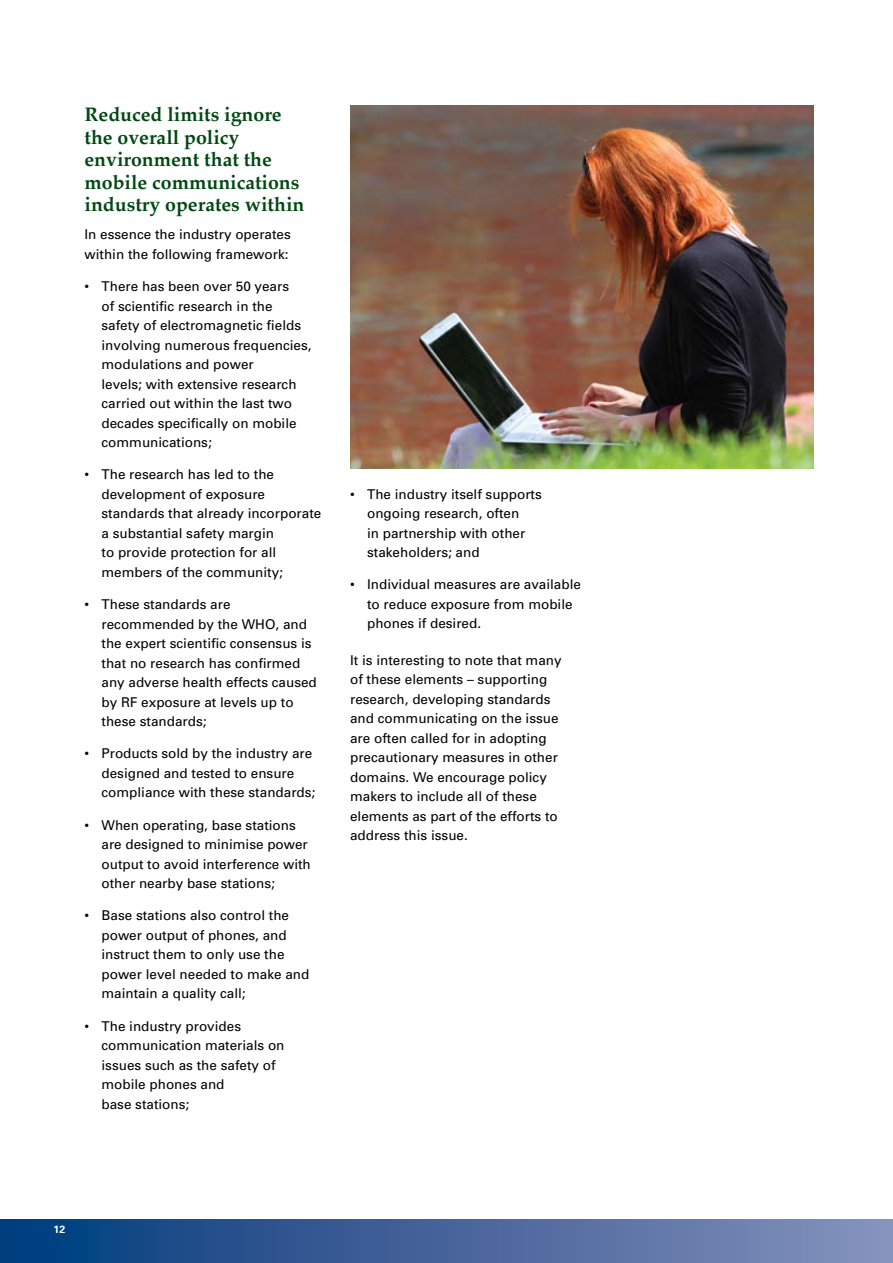
<style>
.page{position:relative;width:893px;height:1263px;background:#fff}
.page>*{position:absolute;margin:0;border:0;box-sizing:border-box;transform-origin:0 0}
.t1{font:700 19.5px/22.5px "Palatino";color:#004813}
.t2{font:13.5px/19.5px "Univers";color:#000}
.t3{font:700 10.5px "Univers";color:#fff}
</style>
<div class="page">
<div style="left:0;top:1219px;width:893px;height:44px;background:linear-gradient(to right,#003b7c,#8990bc)"></div>
<img style="left:350px;top:105px;width:464px;height:363px">
<h1 class="t1" style="left:85px;top:104px;width:221px">Reduced limits ignore the overall policy environment that the mobile communications industry operates within</h1>
<p class="t2" style="left:85px;top:225px;width:208px">In essence the industry operates within the following framework:</p>
<p class="t2" style="left:102px;top:276px;width:212px;text-indent:-17px">• There has been over 50 years<br>of scientific research in the safety of electromagnetic fields involving numerous frequencies, modulations and power<br>levels; with extensive research carried out within the last two decades specifically on mobile communications;</p>
<p class="t2" style="left:102px;top:465px;width:221px;text-indent:-17px">• The research has led to the development of exposure standards that already incorporate a substantial safety margin<br>to provide protection for all members of the community;</p>
<p class="t2" style="left:102px;top:594px;width:217px;text-indent:-17px">• These standards are recommended by the WHO, and the expert scientific consensus is that no research has confirmed any adverse health effects caused by RF exposure at levels up to these standards;</p>
<p class="t2" style="left:102px;top:744px;width:215px;text-indent:-17px">• Products sold by the industry are designed and tested to ensure compliance with these standards;</p>
<p class="t2" style="left:102px;top:815px;width:211px;text-indent:-17px">• When operating, base stations are designed to minimise power output to avoid interference with other nearby base stations;</p>
<p class="t2" style="left:102px;top:905px;width:209px;text-indent:-17px">• Base stations also control the power output of phones, and instruct them to only use the power level needed to make and maintain a quality call;</p>
<p class="t2" style="left:102px;top:1016px;width:185px;text-indent:-17px">• The industry provides communication materials on issues such as the safety of mobile phones and<br>base stations;</p>
<p class="t2" style="left:367px;top:484px;width:176px;text-indent:-17px">• The industry itself supports ongoing research, often<br>in partnership with other stakeholders; and</p>
<p class="t2" style="left:367px;top:575px;width:215px;text-indent:-17px">• Individual measures are available to reduce exposure from mobile phones if desired.</p>
<p class="t2" style="left:350px;top:650px;width:213px">It is interesting to note that many of these elements – supporting research, developing standards and communicating on the issue are often called for in adopting precautionary measures in other domains. We encourage policy makers to include all of these elements as part of the efforts to address this issue.</p>
<p class="t3" style="left:54px;top:1223px;width:13px">12</p>
</div>
